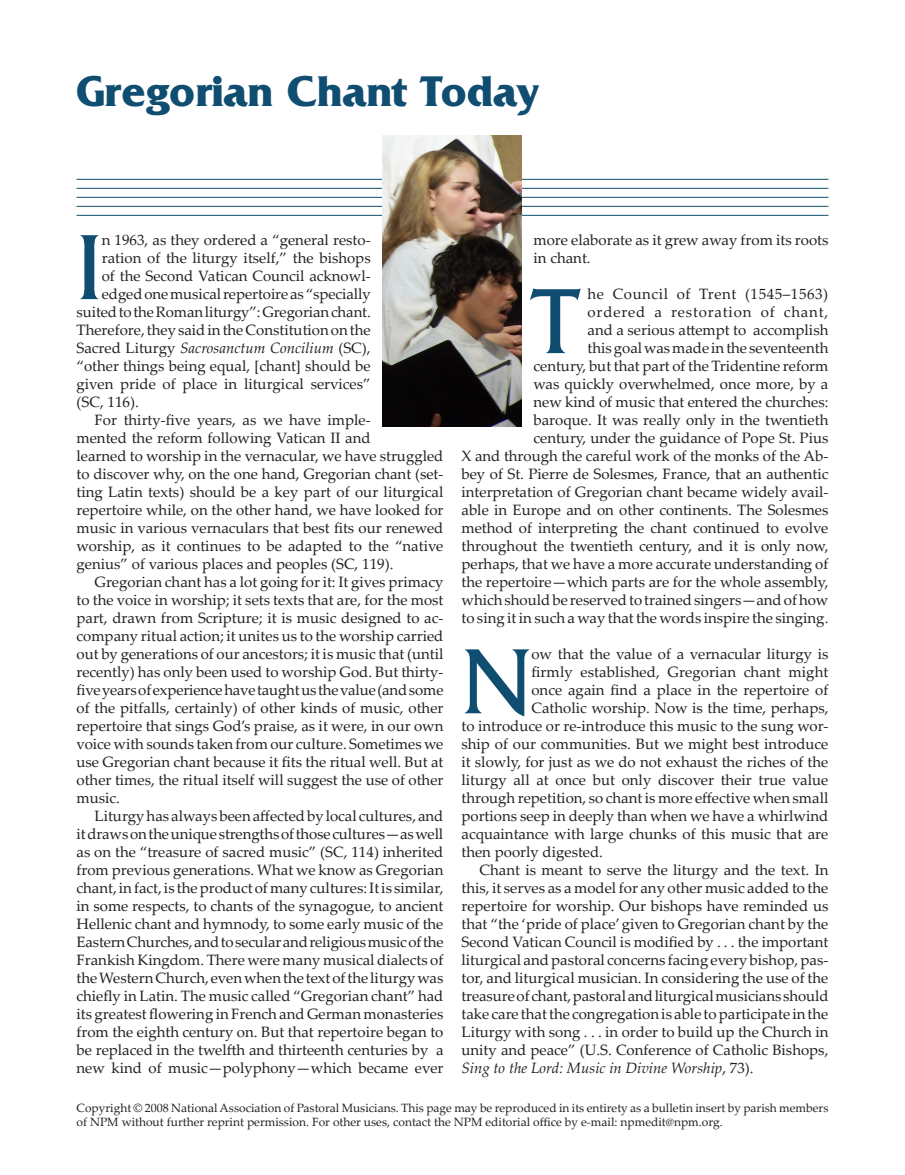
<style>
.page{position:relative;width:905px;height:1175px;background:#fff}
.page>*{position:absolute;margin:0;border:0;box-sizing:border-box;transform-origin:0 0}
.Art-text{font:97.05px "Friz Quadrata";color:#0f4d71}
.Art-Head{font:700 45px "Friz Quadrata";color:#0f4d71}
.Art-text-2{font:15px/18px "Palatino Linotype";color:#231f20;text-align:justify}
.Art-text-3{font:italic 15px "Palatino Linotype";color:#231f20}
.Art-text-4{font:15px "Palatino Linotype";letter-spacing:.04em;color:#231f20}
.Art-text-5{font:15px "Palatino Linotype";letter-spacing:.055em;color:#231f20}
.Endnote{font:12px/14.2px "Palatino Linotype";color:#231f20}
.s1{font-style:normal}
.s2{font-style:italic}
</style>
<div class="page">
<hr style="left:76px;top:179px;width:752px;height:1px;background:#0f4d71">
<hr style="left:76px;top:188px;width:752px;height:1px;background:#0f4d71">
<hr style="left:76px;top:197px;width:752px;height:1px;background:#0f4d71">
<hr style="left:76px;top:206px;width:752px;height:1px;background:#0f4d71">
<hr style="left:76px;top:215px;width:752px;height:1px;background:#0f4d71">
<img style="left:382px;top:136px;width:139px;height:290px">
<p class="Art-Head" style="left:76px;top:66px;width:464px">Gregorian Chant Today</p>
<p class="Art-text-2" style="left:533px;top:230px;width:296px">more elaborate as it grew away from its roots in chant.</p>
<p class="Art-text" style="left:533px;top:267px;width:46px">T</p>
<p class="Art-text-4" style="left:587px;top:283px;width:242px">he Council of Trent (1545–1563)</p>
<p class="Art-text" style="left:76px;top:213px;width:27px">I</p>
<p class="Art-text-2" style="left:102px;top:230px;width:270px">n 1963, as they ordered a “general resto-</p>
<p class="Art-text-2" style="left:102px;top:248px;width:270px">ration of the liturgy itself,” the bishops</p>
<p class="Art-text-2" style="left:102px;top:266px;width:270px">of the Second Vatican Council acknowl-</p>
<p class="Art-text-2" style="left:102px;top:284px;width:270px">edged one musical repertoire as “specially</p>
<p class="Art-text-2" style="left:76px;top:302px;width:296px">suited to the Roman liturgy”: Gregorian chant.</p>
<p class="Art-text-2" style="left:76px;top:320px;width:295px">Therefore, they said in the Constitution on the</p>
<p class="Art-text-3" style="left:76px;top:337px;width:295px"><span class="s1">Sacred Liturgy</span> Sacrosanctum Concilium <span class="s1">(SC),</span></p>
<p class="Art-text-2" style="left:76px;top:356px;width:296px">“other things being equal, [chant] should be</p>
<p class="Art-text-2" style="left:76px;top:374px;width:296px">given pride of place in liturgical services”</p>
<p class="Art-text-2" style="left:76px;top:392px;width:64px">(SC, 116).</p>
<p class="Art-text-2" style="left:76px;top:410px;width:368px;text-align:left;text-indent:18px">For thirty-five years, as we have imple-<br>mented the reform following Vatican II and<br>learned to worship in the vernacular, we have struggled to discover why, on the one hand, Gregorian chant (set&shy;ting Latin texts) should be a key part of our liturgical repertoire while, on the other hand, we have looked for music in various vernaculars that best fits our renewed worship, as it continues to be adapted to the “native genius” of various places and peoples (SC, 119).</p>
<p class="Art-text-2" style="left:76px;top:572px;width:368px;text-indent:18px">Gregorian chant has a lot going for it: It gives primacy to the voice in worship; it sets texts that are, for the most part, drawn from Scripture; it is music designed to ac&shy;company ritual action; it unites us to the worship carried out by generations of our ancestors; it is music that (until recently) has only been used to worship God. But thirty&shy;fiveyearsofexperiencehavetaughtusthevalue(andsome of the pitfalls, certainly) of other kinds of music, other repertoire that sings God’s praise, as it were, in our own voice with sounds taken from our culture. Sometimes we use Gregorian chant because it fits the ritual well. But at other times, the ritual itself will suggest the use of other music.</p>
<p class="Art-text-2" style="left:76px;top:806px;width:368px;text-indent:18px">Liturgyhas alwaysbeenaffectedbylocal cultures, and it draws on the unique strengths of those cultures—as well as on the “treasure of sacred music” (SC, 114) inherited from previous generations. What we know as Gregorian chant, in fact, is the product of many cultures: It is similar, in some respects, to chants of the synagogue, to ancient Hellenic chant and hymnody, to some early music of the Eastern Churches, and to secular and religious music of the Frankish Kingdom. There were many musical dialects of the Western Church, even when the text of the liturgy was chiefly in Latin. The music called “Gregorian chant” had its greatest flowering in French and German monasteries from the eighth century on. But that repertoire began to be replaced in the twelfth and thirteenth centuries by a new kind of music—polyphony—which became ever</p>
<p class="Art-text-5" style="left:587px;top:301px;width:242px">ordered a restoration of chant,</p>
<p class="Art-text-2" style="left:587px;top:320px;width:242px">and a serious attempt to accomplish</p>
<p class="Art-text-2" style="left:461px;top:338px;width:368px;text-align:right">this goal was made in the seventeenth<br>century, but that part of the Tridentine reform<br>was quickly overwhelmed, once more, by a<br>new kind of music that entered the churches:<br>baroque. It was really only in the twentieth<br>century, under the guidance of Pope St. Pius<br>X and through the careful work of the monks of the Ab&shy;bey of St. Pierre de Solesmes, France, that an authentic interpretation of Gregorian chant became widely avail&shy;able in Europe and on other continents. The Solesmes method of interpreting the chant continued to evolve throughout the twentieth century, and it is only now, perhaps, that we have a more accurate understanding of the repertoire—which parts are for the whole assembly, which should be reserved to trained singers—and of how to sing it in such a way that the words inspire the singing.</p>
<p class="Art-text" style="left:461px;top:627px;width:71px">N</p>
<p class="Art-text-2" style="left:531px;top:644px;width:298px">ow that the value of a vernacular liturgy is</p>
<p class="Art-text-2" style="left:531px;top:662px;width:298px">firmly established, Gregorian chant might</p>
<p class="Art-text-2" style="left:531px;top:680px;width:298px">once again find a place in the repertoire of</p>
<p class="Art-text-2" style="left:531px;top:698px;width:298px">Catholic worship. Now is the time, perhaps,</p>
<p class="Art-text-2" style="left:461px;top:716px;width:368px">to introduce or re-introduce this music to the sung wor-</p>
<p class="Art-text-2" style="left:461px;top:734px;width:368px">ship of our communities. But we might best introduce</p>
<p class="Art-text-2" style="left:461px;top:752px;width:368px">it slowly, for just as we do not exhaust the riches of the</p>
<p class="Art-text-2" style="left:461px;top:770px;width:368px">liturgy all at once but only discover their true value</p>
<p class="Art-text-2" style="left:461px;top:788px;width:368px">through repetition, so chant is more effective when small</p>
<p class="Art-text-2" style="left:461px;top:806px;width:368px">portions seep in deeply than when we have a whirlwind</p>
<p class="Art-text-2" style="left:461px;top:824px;width:368px">acquaintance with large chunks of this music that are</p>
<p class="Art-text-2" style="left:461px;top:842px;width:143px">then poorly digested.</p>
<p class="Art-text-2" style="left:461px;top:860px;width:368px;text-indent:18px">Chant is meant to serve the liturgy and the text. In this, it serves as a model for any other music added to the repertoire for worship. Our bishops have reminded us that “the ‘pride of place’ given to Gregorian chant by the Second Vatican Council is modified by . . . the important liturgical and pastoral concerns facing every bishop, pas&shy;tor, and liturgical musician. In considering the use of the treasure of chant, pastoral and liturgical musicians should take care that the congregation is able to participate in the Liturgy with song . . . in order to build up the Church in unity and peace” (U.S. Conference of Catholic Bishops, <span class="s2">Sing to the Lord: Music in Divine Worship</span>, 73).</p>
<p class="Endnote" style="left:76px;top:1100px;width:753px">Copyright © 2008 National Association of Pastoral Musicians. This page may be reproduced in its entirety as a bulletin insert by parish members of NPM without further reprint permission. For other uses, contact the NPM editorial office by e-mail: npmedit@npm.org.</p>
</div>
